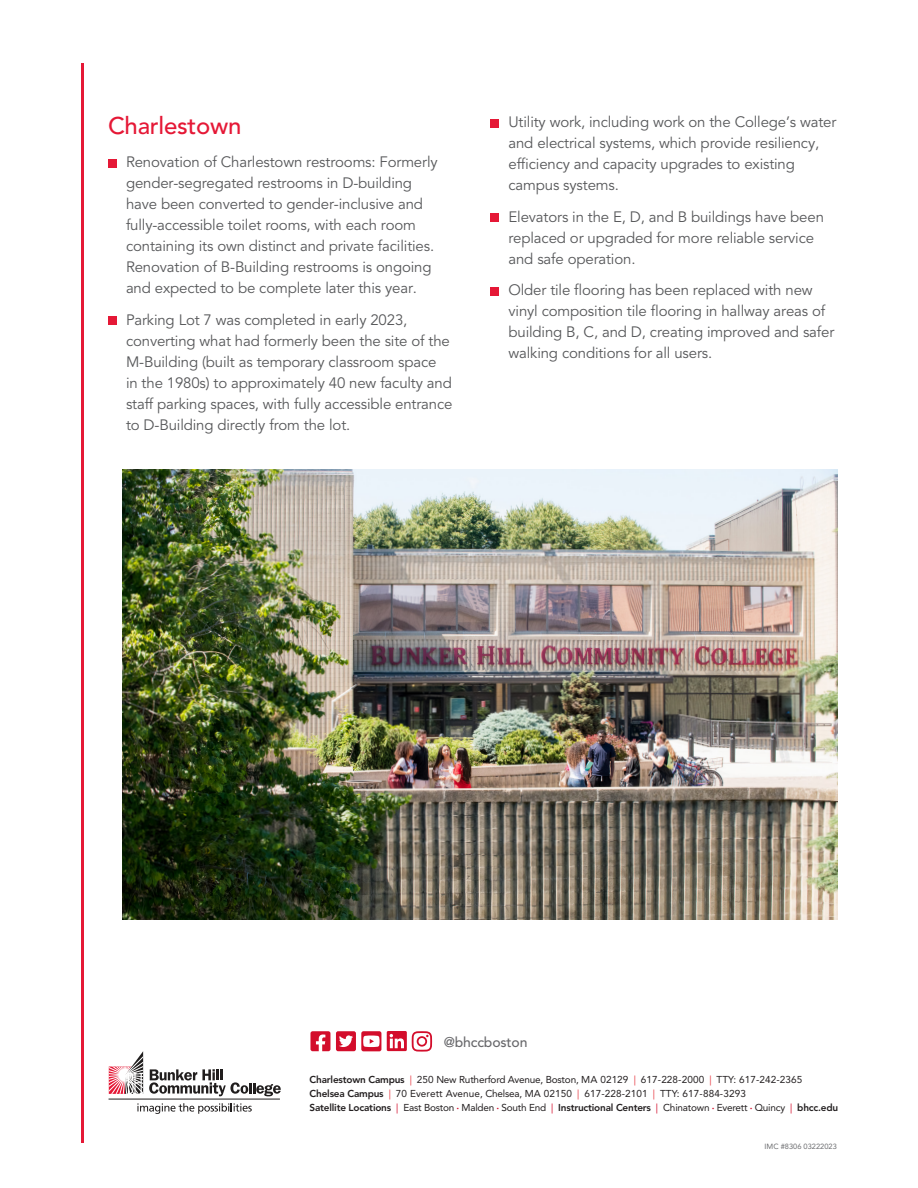
<style>
.page{position:relative;width:918px;height:1188px;background:#fff}
.page>*{position:absolute;margin:0;border:0;box-sizing:border-box;transform-origin:0 0}
.larger_sub{font:500 24px "Avenir LT Std";letter-spacing:-.01em;color:#e51836}
.bulleted_text{font:15px/21px "Avenir LT Std";letter-spacing:-.01em;color:#57585a}
.t1{font:500 13.95px "Avenir LT Std";letter-spacing:-.01em;color:#69696c}
.numbered_text{font:10.05px "Avenir LT Std";letter-spacing:.01em;color:#231f20}
.teeny_address_text{font:800 10.05px "Avenir LT Std";letter-spacing:-.02em;color:#231f20}
.t2{font:7.5px "Avenir LT Std";color:#6c6d70}
.s1{font-weight:800}
.s2{color:#e73b43}
.s3{font-weight:400;color:#d30d2b}
.s4{font-weight:400}
.s5{font-weight:400;font-size:4.35px;color:#d30d2b}
</style>
<div class="page">
<svg style="left:149px;top:1069px;width:132px;height:27px"></svg>
<hr style="left:109px;top:1099px;width:171px;height:1px;background:#211e1e">
<svg style="left:137px;top:1103px;width:115px;height:11px"></svg>
<svg style="left:109px;top:1051px;width:34px;height:43px"></svg>
<div style="left:108px;top:159px;width:8px;height:8px;background:#e51836"></div>
<div style="left:108px;top:317px;width:8px;height:8px;background:#e51836"></div>
<div style="left:490px;top:119px;width:9px;height:8px;background:#e51836"></div>
<div style="left:490px;top:214px;width:9px;height:8px;background:#e51836"></div>
<div style="left:490px;top:287px;width:9px;height:8px;background:#e51836"></div>
<hr style="left:81px;top:63px;width:3px;height:1080px;background:#e51836">
<img style="left:123px;top:470px;width:715px;height:450px">
<svg style="left:310px;top:1031px;width:20px;height:20px"></svg>
<svg style="left:336px;top:1031px;width:45px;height:20px"></svg>
<svg style="left:387px;top:1031px;width:45px;height:21px"></svg>
<p class="larger_sub" style="left:108px;top:112px;width:135px">Charlestown</p>
<p class="bulleted_text" style="left:126px;top:152px;width:313px">Renovation of Charlestown restrooms: Formerly gender-segregated restrooms in D-building have been converted to gender-inclusive and fully-accessible toilet rooms, with each room containing its own distinct and private facilities.<br>Renovation of B-Building restrooms is ongoing and expected to be complete later this year.</p>
<p class="bulleted_text" style="left:126px;top:310px;width:328px">Parking Lot 7 was completed in early 2023, converting what had formerly been the site of the M-Building (built as temporary classroom space<br>in the 1980s) to approximately 40 new faculty and staff parking spaces, with fully accessible entrance to D-Building directly from the lot.</p>
<p class="bulleted_text" style="left:508px;top:112px;width:329px">Utility work, including work on the College’s water and electrical systems, which provide resiliency, efficiency and capacity upgrades to existing campus systems.</p>
<p class="bulleted_text" style="left:508px;top:207px;width:317px">Elevators in the E, D, and B buildings have been replaced or upgraded for more reliable service and safe operation.</p>
<p class="bulleted_text" style="left:508px;top:280px;width:327px">Older tile flooring has been replaced with new vinyl composition tile flooring in hallway areas of building B, C, and D, creating improved and safer walking conditions for all users.</p>
<p class="t1" style="left:444px;top:1034px;width:85px">@bhccboston</p>
<p class="numbered_text" style="left:310px;top:1073px;width:494px"><span class="s1">Charlestown Campus</span> <span class="s2">|</span> 250 New Rutherford Avenue, Boston, MA 02129 <span class="s2">|</span> 617-228-2000 <span class="s2">|</span> TTY: 617-242-2365</p>
<p class="numbered_text" style="left:310px;top:1087px;width:438px"><span class="s1">Chelsea Campus</span> <span class="s2">|</span> 70 Everett Avenue, Chelsea, MA 02150 <span class="s2">|</span> 617-228-2101 <span class="s2">|</span> TTY: 617-884-3293</p>
<p class="teeny_address_text" style="left:310px;top:1102px;width:530px">Satellite Locations <span class="s3">|</span> <span class="s4">East Boston</span> <span class="s5">•</span> <span class="s4">Malden</span> <span class="s5">•</span> <span class="s4">South End</span> <span class="s3">|</span> Instructional Centers <span class="s3">|</span> <span class="s4">Chinatown</span> <span class="s5">•</span> <span class="s4">Everett</span> <span class="s5">•</span> <span class="s4">Quincy</span> <span class="s3">|</span> bhcc.edu</p>
<p class="t2" style="left:765px;top:1142px;width:74px">IMC #8306 03222023</p>
</div>
